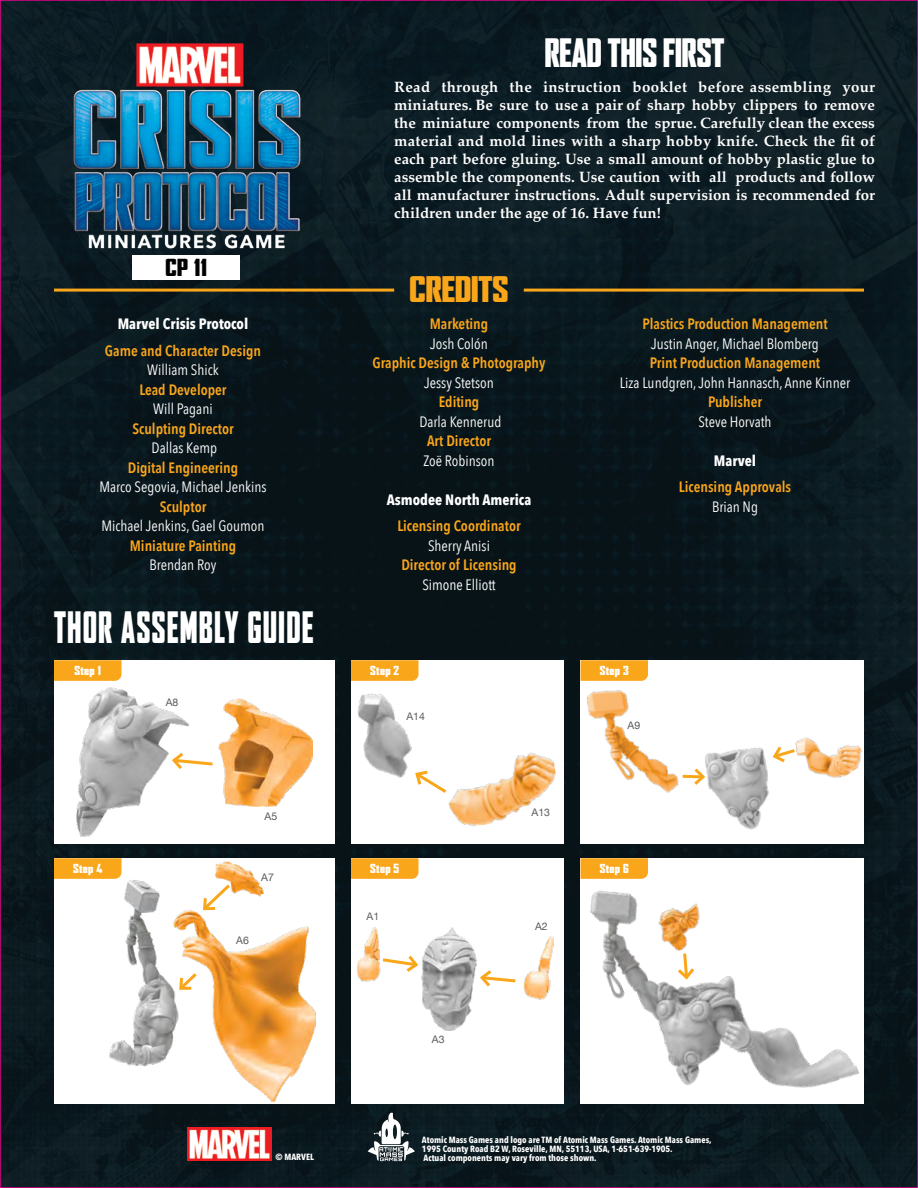
<style>
.page{position:relative;width:918px;height:1188px;background:#09191f}
.page>*{position:absolute;margin:0;border:0;box-sizing:border-box;transform-origin:0 0}
.t1{font:900 condensed 41.4px "Agency FB";letter-spacing:.05em;color:#fff;scale:.83 1}
.t2{font:900 condensed 37.5px "Agency FB";color:#fff}
.t3{font:900 condensed 33.75px "Agency FB";color:#faa61a;scale:1.2 1}
.t4{font:900 condensed 22.5px "Agency FB";color:#000;scale:1.25 1}
.t5{font:700 15px/18px "Palatino";color:#fff;text-align:justify}
.t6{font:600 15px "Avenir Next Condensed";color:#faa61a}
.t7{font:15px "Avenir Next Condensed";color:#fff}
.t8{font:700 15px "Avenir Next Condensed";color:#fff}
.t9{font:900 condensed 12px "Agency FB";letter-spacing:.025em;color:#fff;scale:1.2 1}
.t10{font:10.5px "Helvetica Neue";color:#58595b}
.t11{font:700 9px/9px "Avenir Next Condensed";color:#fff}
.s1{font-family:"Avenir";font-weight:900}
</style>
<div class="page">
<div style="left:54px;top:660px;width:281px;height:183px;background:#fff"></div>
<svg style="left:54px;top:660px;width:68px;height:21px"></svg>
<div style="left:351px;top:660px;width:213px;height:183px;background:#fff"></div>
<svg style="left:351px;top:660px;width:68px;height:21px"></svg>
<div style="left:54px;top:858px;width:281px;height:246px;background:#fff"></div>
<svg style="left:54px;top:858px;width:68px;height:21px"></svg>
<div style="left:351px;top:858px;width:213px;height:246px;background:#fff"></div>
<svg style="left:351px;top:858px;width:68px;height:21px"></svg>
<img style="left:76px;top:687px;width:237px;height:150px">
<img style="left:355px;top:667px;width:201px;height:159px">
<img style="left:580px;top:588px;width:284px;height:290px">
<img style="left:110px;top:861px;width:206px;height:241px">
<img style="left:357px;top:927px;width:197px;height:103px">
<img style="left:580px;top:826px;width:279px;height:321px">
<hr style="left:54px;top:289px;width:340px;height:3px;background:#faa61a">
<hr style="left:524px;top:289px;width:340px;height:3px;background:#faa61a">
<svg style="left:170px;top:750px;width:46px;height:22px"></svg>
<svg style="left:413px;top:769px;width:37px;height:27px"></svg>
<svg style="left:680px;top:765px;width:27px;height:23px"></svg>
<svg style="left:771px;top:743px;width:27px;height:22px"></svg>
<svg style="left:675px;top:950px;width:22px;height:32px"></svg>
<svg style="left:478px;top:967px;width:41px;height:23px"></svg>
<svg style="left:380px;top:952px;width:40px;height:23px"></svg>
<svg style="left:200px;top:881px;width:33px;height:32px"></svg>
<svg style="left:177px;top:970px;width:23px;height:23px"></svg>
<img style="left:69px;top:34px;width:235px;height:232px">
<div style="left:133px;top:255px;width:107px;height:24px;background:#fff"></div>
<svg style="left:368px;top:1113px;width:47px;height:48px"></svg>
<img style="left:188px;top:1127px;width:83px;height:34px">
<h3 class="t4" style="left:165px;top:255px;width:35px">CP 11</h3>
<p class="t8" style="left:118px;top:315px;width:132px">Marvel Crisis Protocol</p>
<p class="t6" style="left:105px;top:337px;width:158px">Game and Character Design</p>
<p class="t7" style="left:147px;top:357px;width:73px">William Shick</p>
<p class="t6" style="left:139px;top:376px;width:89px">Lead Developer</p>
<p class="t7" style="left:153px;top:396px;width:61px">Will Pagani</p>
<p class="t6" style="left:132px;top:415px;width:103px">Sculpting Director</p>
<p class="t7" style="left:152px;top:435px;width:67px">Dallas Kemp</p>
<p class="t6" style="left:128px;top:454px;width:112px">Digital Engineering</p>
<p class="t7" style="left:99px;top:474px;width:169px">Marco Segovia, Michael Jenkins</p>
<p class="t6" style="left:160px;top:493px;width:48px">Sculptor</p>
<p class="t7" style="left:102px;top:513px;width:164px">Michael Jenkins, Gael Goumon</p>
<p class="t6" style="left:130px;top:532px;width:108px">Miniature Painting</p>
<p class="t7" style="left:150px;top:552px;width:68px">Brendan Roy</p>
<h2 class="t2" style="left:545px;top:32px;width:181px">READ THIS FIRST</h2>
<p class="t5" style="left:394px;top:77px;width:482px">Read through the instruction booklet before assembling your miniatures. Be sure to use a pair of sharp hobby clippers to remove the miniature components from the sprue. Carefully clean the excess material and mold lines with a sharp hobby knife. Check the fit of each part before gluing. Use a small amount of hobby plastic glue to assemble the components. Use caution with all products and follow all manufacturer instructions. Adult supervision is recommended for children under the age of 16. Have fun!</p>
<h3 class="t3" style="left:410px;top:270px;width:84px">CREDITS</h3>
<p class="t6" style="left:430px;top:311px;width:60px">Marketing</p>
<p class="t7" style="left:430px;top:331px;width:59px">Josh Colón</p>
<p class="t6" style="left:372px;top:350px;width:175px">Graphic Design &amp; Photography</p>
<p class="t7" style="left:424px;top:370px;width:71px">Jessy Stetson</p>
<p class="t6" style="left:439px;top:389px;width:42px">Editing</p>
<p class="t7" style="left:419px;top:409px;width:84px">Darla Kennerud</p>
<p class="t6" style="left:427px;top:428px;width:66px">Art Director</p>
<p class="t7" style="left:423px;top:448px;width:73px">Zoë Robinson</p>
<p class="t8" style="left:387px;top:490px;width:146px">Asmodee North America</p>
<p class="t6" style="left:397px;top:513px;width:125px">Licensing Coordinator</p>
<p class="t7" style="left:428px;top:533px;width:63px">Sherry Anisi</p>
<p class="t6" style="left:401px;top:552px;width:117px">Director of Licensing</p>
<p class="t7" style="left:422px;top:572px;width:75px">Simone Elliott</p>
<p class="t6" style="left:642px;top:311px;width:187px">Plastics Production Management</p>
<p class="t7" style="left:651px;top:331px;width:169px">Justin Anger, Michael Blomberg</p>
<p class="t6" style="left:650px;top:350px;width:172px">Print Production Management</p>
<p class="t7" style="left:620px;top:370px;width:232px">Liza Lundgren, John Hannasch, Anne Kinner</p>
<p class="t6" style="left:708px;top:389px;width:56px">Publisher</p>
<p class="t7" style="left:699px;top:409px;width:75px">Steve Horvath</p>
<p class="t8" style="left:714px;top:451px;width:44px">Marvel</p>
<p class="t6" style="left:679px;top:474px;width:114px">Licensing Approvals</p>
<p class="t7" style="left:712px;top:494px;width:47px">Brian Ng</p>
<h1 class="t1" style="left:54px;top:605px;width:314px">THOR ASSEMBLY GUIDE</h1>
<p class="t9" style="left:75px;top:664px;width:24px">Step 1</p>
<p class="t9" style="left:370px;top:664px;width:26px">Step 2</p>
<p class="t9" style="left:600px;top:664px;width:26px">Step 3</p>
<p class="t10" style="left:166px;top:695px;width:14px">A8</p>
<p class="t10" style="left:265px;top:809px;width:14px">A5</p>
<p class="t10" style="left:407px;top:709px;width:20px">A14</p>
<p class="t10" style="left:532px;top:805px;width:20px">A13</p>
<p class="t10" style="left:628px;top:718px;width:14px">A9</p>
<p class="t9" style="left:73px;top:862px;width:26px">Step 4</p>
<p class="t9" style="left:370px;top:862px;width:26px">Step 5</p>
<p class="t9" style="left:600px;top:862px;width:26px">Step 6</p>
<p class="t10" style="left:261px;top:869px;width:14px">A7</p>
<p class="t10" style="left:236px;top:933px;width:14px">A6</p>
<p class="t10" style="left:367px;top:909px;width:14px">A1</p>
<p class="t10" style="left:432px;top:1032px;width:14px">A3</p>
<p class="t10" style="left:535px;top:919px;width:14px">A2</p>
<p class="t11" style="left:422px;top:1135px;width:291px">Atomic Mass Games and logo are TM of Atomic Mass Games. Atomic Mass Games,<br>1995 County Road B2 W, Roseville, MN, 55113, USA, 1-651-639-1905.</p>
<p class="t11" style="left:275px;top:1153px;width:40px"><span class="s1">©</span> MARVEL</p>
<p class="t11" style="left:424px;top:1153px;width:175px">Actual components may vary from those shown.</p>
</div>
